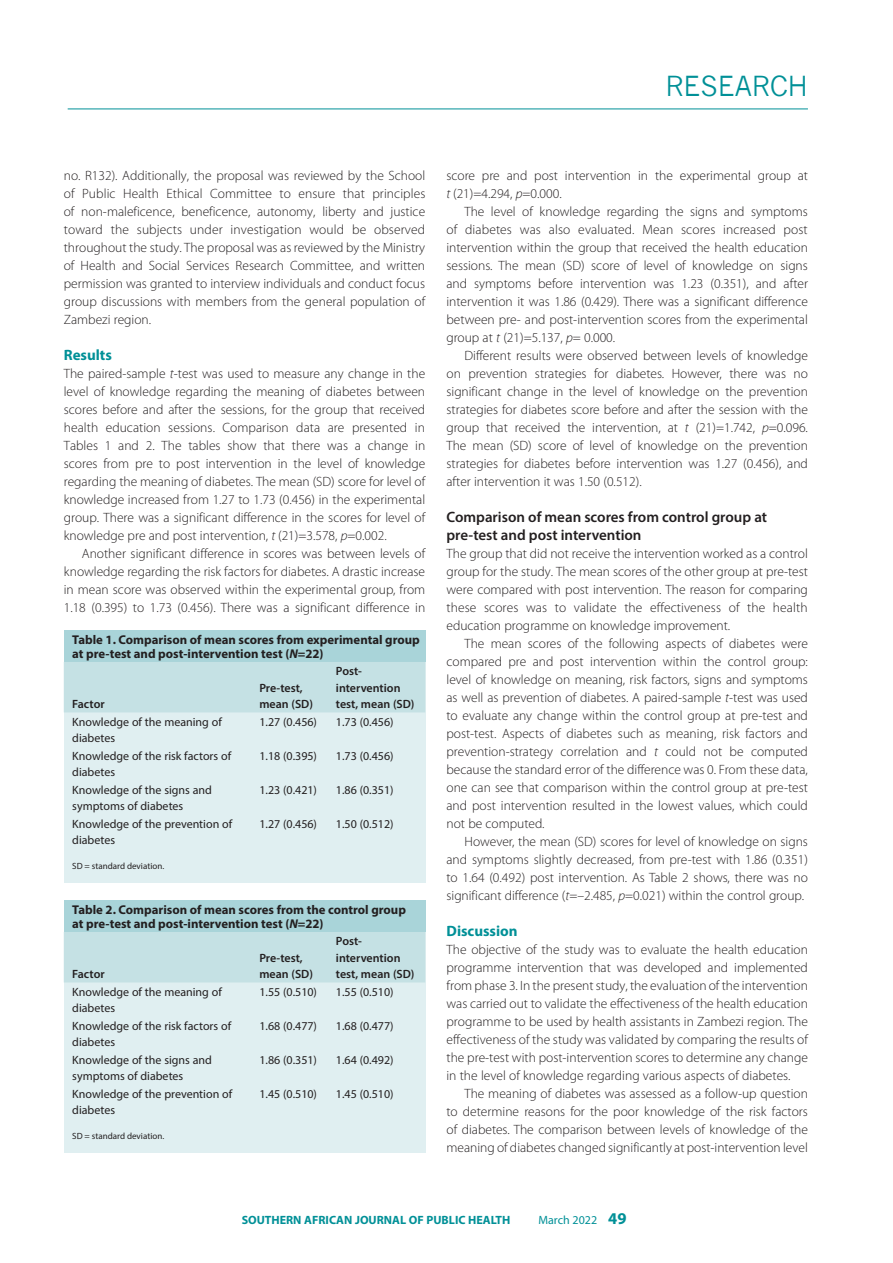
<style>
.page{position:relative;width:893px;height:1263px;background:#fff}
.page>*{position:absolute;margin:0;border:0;box-sizing:border-box;transform-origin:0 0}
.t1{font:27px "News Gothic";color:#009097}
.C_HEAD_2{font:600 15px/18px "Myriad Pro";color:#231f20}
.B_HEAD_1{font:700 15px "Myriad Pro";color:#009097}
.BODY_TEXT_INDENT{font:300 13.5px/18px "Myriad Pro";color:#231f20;text-align:justify}
.BODY_TEXT_NO_INDENT{font:300 13.5px/18px "Myriad Pro";color:#231f20;text-align:justify}
.TABLE_HEAD{font:700 12.75px/13.5px "Myriad Pro";color:#231f20}
.TABLE_COPY{font:12px/16.5px "Myriad Pro";color:#231f20}
.TABLE_FIELD_NAME{font:600 12px/16.5px "Myriad Pro";color:#231f20}
.t2{font:700 12px "Myriad Pro";color:#009097}
.t3{font:12px "Myriad Pro";color:#009097}
.TABLE_FOOTNOTE{font:9px "Myriad Pro";color:#231f20}
.s1{font-style:italic}
.s2{font-weight:700;font-size:16.5px}
</style>
<div class="page">
<hr style="left:68px;top:109px;width:740px;height:1px;background:#009097">
<div style="left:64px;top:630px;width:361px;height:252px;background:#e0eff1"></div>
<div style="left:64px;top:630px;width:361px;height:32px;background:#a9d4d9"></div>
<div style="left:64px;top:662px;width:361px;height:50px;background:#c5e1e4"></div>
<div style="left:64px;top:900px;width:361px;height:252px;background:#e0eff1"></div>
<div style="left:64px;top:900px;width:361px;height:32px;background:#a9d4d9"></div>
<div style="left:64px;top:932px;width:361px;height:50px;background:#c5e1e4"></div>
<h1 class="t1" style="left:665px;top:70px;width:144px">RESEARCH</h1>
<p class="BODY_TEXT_NO_INDENT" style="left:64px;top:167px;width:363px">no. R132). Additionally, the proposal was reviewed by the School of Public Health Ethical Committee to ensure that principles of non‑maleficence, beneficence, autonomy, liberty and justice toward the subjects under investigation would be observed throughout the study. The proposal was as reviewed by the Ministry of Health and Social Services Research Committee, and written permission was granted to interview individuals and conduct focus group discussions with members from the general population of Zambezi region.</p>
<h2 class="B_HEAD_1" style="left:64px;top:345px;width:50px">Results</h2>
<p class="BODY_TEXT_NO_INDENT" style="left:64px;top:365px;width:363px">The paired-sample <span class="s1">t</span>-test was used to measure any change in the level of knowledge regarding the meaning of diabetes between scores before and after the sessions, for the group that received health education sessions. Comparison data are presented in Tables 1 and 2. The tables show that there was a change in scores from pre to post intervention in the level of knowledge regarding the meaning of diabetes. The mean (SD) score for level of knowledge increased from 1.27 to 1.73 (0.456) in the experimental group. There was a significant difference in the scores for level of knowledge pre and post intervention, <span class="s1">t</span> (21)=3.578, <span class="s1">p</span>=0.002.</p>
<p class="BODY_TEXT_INDENT" style="left:64px;top:545px;width:363px;text-indent:18px">Another significant difference in scores was between levels of knowledge regarding the risk factors for diabetes. A drastic increase in mean score was observed within the experimental group, from 1.18 (0.395) to 1.73 (0.456). There was a significant difference in</p>
<p class="TABLE_HEAD" style="left:72px;top:633px;width:349px">Table 1. Comparison of mean scores from experimental group at pre-test and post-intervention test (<span class="s1">N</span>=22)</p>
<p class="TABLE_FIELD_NAME" style="left:72px;top:696px;width:34px">Factor</p>
<p class="TABLE_FIELD_NAME" style="left:336px;top:663px;width:80px">Post&shy;intervention test, mean (SD)</p>
<p class="TABLE_FIELD_NAME" style="left:259px;top:679px;width:55px">Pre-test, mean (SD)</p>
<p class="TABLE_COPY" style="left:72px;top:713px;width:151px">Knowledge of the meaning of diabetes</p>
<p class="TABLE_COPY" style="left:259px;top:713px;width:59px">1.27 (0.456)</p>
<p class="TABLE_COPY" style="left:336px;top:713px;width:59px">1.73 (0.456)</p>
<p class="TABLE_COPY" style="left:72px;top:747px;width:160px">Knowledge of the risk factors of diabetes</p>
<p class="TABLE_COPY" style="left:259px;top:747px;width:59px">1.18 (0.395)</p>
<p class="TABLE_COPY" style="left:336px;top:747px;width:59px">1.73 (0.456)</p>
<p class="TABLE_COPY" style="left:72px;top:781px;width:141px">Knowledge of the signs and symptoms of diabetes</p>
<p class="TABLE_COPY" style="left:259px;top:781px;width:59px">1.23 (0.421)</p>
<p class="TABLE_COPY" style="left:336px;top:781px;width:59px">1.86 (0.351)</p>
<p class="TABLE_COPY" style="left:72px;top:815px;width:161px">Knowledge of the prevention of diabetes</p>
<p class="TABLE_COPY" style="left:259px;top:815px;width:59px">1.27 (0.456)</p>
<p class="TABLE_COPY" style="left:336px;top:815px;width:59px">1.50 (0.512)</p>
<p class="TABLE_FOOTNOTE" style="left:72px;top:860px;width:93px">SD = standard deviation.</p>
<p class="TABLE_HEAD" style="left:72px;top:903px;width:335px">Table 2. Comparison of mean scores from the control group at pre-test and post-intervention test (<span class="s1">N</span>=22)</p>
<p class="TABLE_FIELD_NAME" style="left:72px;top:966px;width:34px">Factor</p>
<p class="TABLE_FIELD_NAME" style="left:336px;top:933px;width:80px">Post&shy;intervention test, mean (SD)</p>
<p class="TABLE_FIELD_NAME" style="left:259px;top:949px;width:55px">Pre-test, mean (SD)</p>
<p class="TABLE_COPY" style="left:72px;top:983px;width:151px">Knowledge of the meaning of diabetes</p>
<p class="TABLE_COPY" style="left:259px;top:983px;width:59px">1.55 (0.510)</p>
<p class="TABLE_COPY" style="left:336px;top:983px;width:59px">1.55 (0.510)</p>
<p class="TABLE_COPY" style="left:72px;top:1017px;width:160px">Knowledge of the risk factors of diabetes</p>
<p class="TABLE_COPY" style="left:259px;top:1017px;width:59px">1.68 (0.477)</p>
<p class="TABLE_COPY" style="left:336px;top:1017px;width:59px">1.68 (0.477)</p>
<p class="TABLE_COPY" style="left:72px;top:1051px;width:141px">Knowledge of the signs and symptoms of diabetes</p>
<p class="TABLE_COPY" style="left:259px;top:1051px;width:59px">1.86 (0.351)</p>
<p class="TABLE_COPY" style="left:336px;top:1051px;width:59px">1.64 (0.492)</p>
<p class="TABLE_COPY" style="left:72px;top:1085px;width:161px">Knowledge of the prevention of diabetes</p>
<p class="TABLE_COPY" style="left:259px;top:1085px;width:59px">1.45 (0.510)</p>
<p class="TABLE_COPY" style="left:336px;top:1085px;width:59px">1.45 (0.510)</p>
<p class="TABLE_FOOTNOTE" style="left:72px;top:1130px;width:93px">SD = standard deviation.</p>
<p class="BODY_TEXT_INDENT" style="left:446px;top:167px;width:363px">score pre and post intervention in the experimental group at <span class="s1">t</span> (21)=4.294, <span class="s1">p</span>=0.000.</p>
<p class="BODY_TEXT_INDENT" style="left:446px;top:203px;width:363px;text-indent:18px">The level of knowledge regarding the signs and symptoms of diabetes was also evaluated. Mean scores increased post intervention within the group that received the health education sessions. The mean (SD) score of level of knowledge on signs and symptoms before intervention was 1.23 (0.351), and after intervention it was 1.86 (0.429). There was a significant difference between pre- and post-intervention scores from the experimental group at <span class="s1">t</span> (21)=5.137, <span class="s1">p</span>= 0.000.</p>
<p class="BODY_TEXT_INDENT" style="left:446px;top:347px;width:363px;text-indent:18px">Different results were observed between levels of knowledge on prevention strategies for diabetes. However, there was no significant change in the level of knowledge on the prevention strategies for diabetes score before and after the session with the group that received the intervention, at <span class="s1">t</span> (21)=1.742, <span class="s1">p</span>=0.096.<br>The mean (SD) score of level of knowledge on the prevention strategies for diabetes before intervention was 1.27 (0.456), and after intervention it was 1.50 (0.512).</p>
<h3 class="C_HEAD_2" style="left:446px;top:508px;width:322px">Comparison of mean scores from control group at pre-test and post intervention</h3>
<p class="BODY_TEXT_NO_INDENT" style="left:446px;top:545px;width:363px">The group that did not receive the intervention worked as a control group for the study. The mean scores of the other group at pre-test were compared with post intervention. The reason for comparing these scores was to validate the effectiveness of the health education programme on knowledge improvement.</p>
<p class="BODY_TEXT_INDENT" style="left:446px;top:635px;width:363px;text-indent:18px">The mean scores of the following aspects of diabetes were compared pre and post intervention within the control group: level of knowledge on meaning, risk factors, signs and symptoms as well as prevention of diabetes. A paired-sample <span class="s1">t</span>-test was used to evaluate any change within the control group at pre-test and post-test. Aspects of diabetes such as meaning, risk factors and prevention-strategy correlation and <span class="s1">t</span> could not be computed because the standard error of the difference was 0. From these data, one can see that comparison within the control group at pre-test and post intervention resulted in the lowest values, which could not be computed.</p>
<p class="BODY_TEXT_INDENT" style="left:446px;top:833px;width:363px;text-indent:18px">However, the mean (SD) scores for level of knowledge on signs and symptoms slightly decreased, from pre-test with 1.86 (0.351) to 1.64 (0.492) post intervention. As Table 2 shows, there was no significant difference (<span class="s1">t</span>=–2.485, <span class="s1">p</span>=0.021) within the control group.</p>
<h2 class="B_HEAD_1" style="left:446px;top:921px;width:73px">Discussion</h2>
<p class="BODY_TEXT_NO_INDENT" style="left:446px;top:941px;width:363px">The objective of the study was to evaluate the health education programme intervention that was developed and implemented from phase 3. In the present study, the evaluation of the intervention was carried out to validate the effectiveness of the health education programme to be used by health assistants in Zambezi region. The effectiveness of the study was validated by comparing the results of the pre-test with post-intervention scores to determine any change in the level of knowledge regarding various aspects of diabetes.</p>
<p class="BODY_TEXT_INDENT" style="left:446px;top:1085px;width:363px;text-indent:18px">The meaning of diabetes was assessed as a follow-up question to determine reasons for the poor knowledge of the risk factors of diabetes. The comparison between levels of knowledge of the meaning of diabetes changed significantly at post-intervention level</p>
<p class="t2" style="left:242px;top:1212px;width:270px">SOUTHERN AFRICAN JOURNAL OF PUBLIC HEALTH</p>
<p class="t3" style="left:538px;top:1213px;width:90px">March 2022 <span class="s2">49</span></p>
</div>
